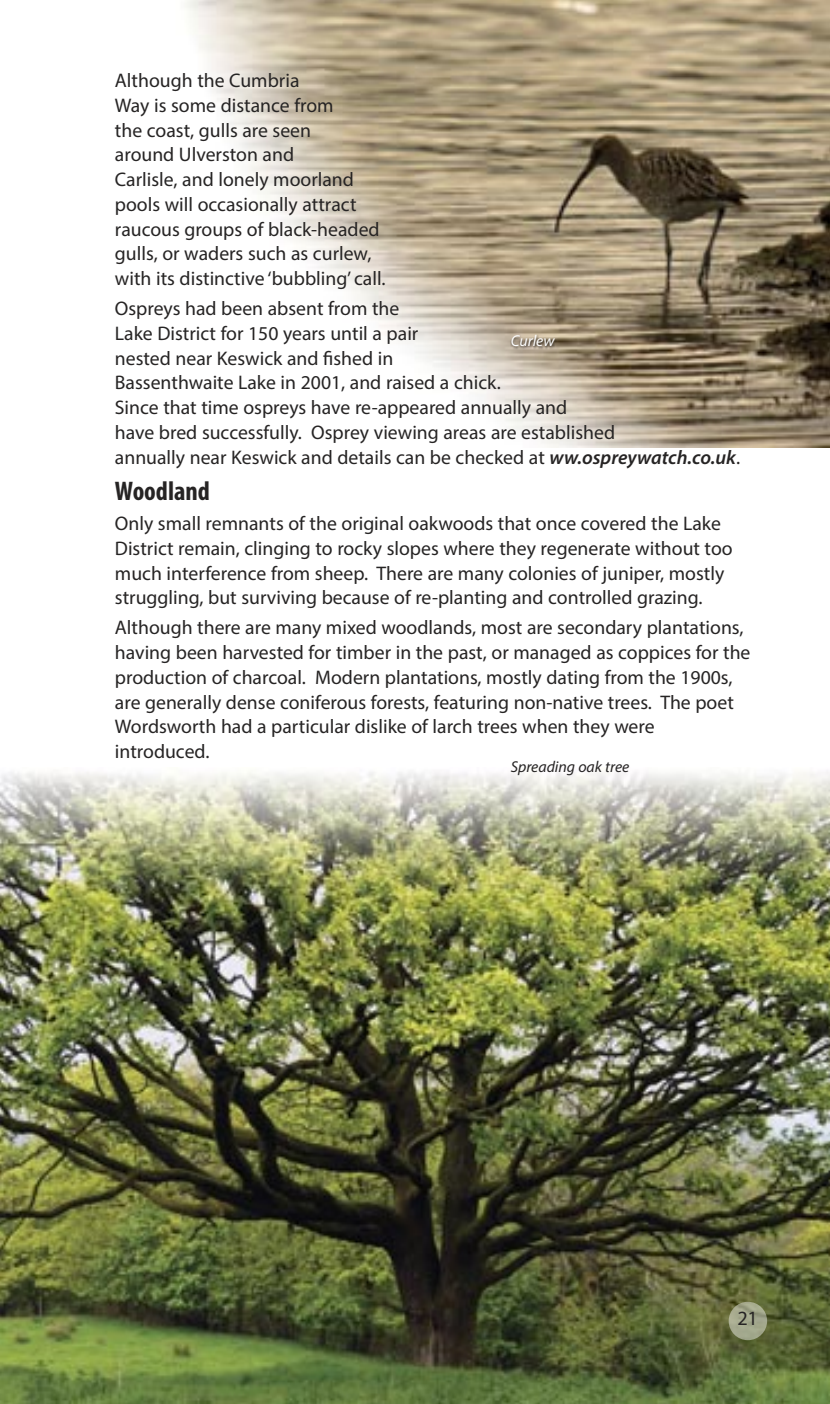
<style>
.page{position:relative;width:830px;height:1404px;background:#fff}
.page>*{position:absolute;margin:0;border:0;box-sizing:border-box;transform-origin:0 0}
.t1{font:700 condensed 27px "Myriad Pro";color:#262424}
.t2{font:20.25px "Myriad Pro";color:#262424}
.t3{font:19.8px/24.8px "Myriad Pro";color:#262424}
.t4{font:italic 15.75px "Myriad Pro";color:#262424}
.t5{font:italic 15.75px "Myriad Pro";color:#fff}
.s1{font-weight:600;font-style:italic}
</style>
<div class="page">
<img style="left:185px;top:0;width:644px;height:448px">
<img style="left:0;top:770px;width:829px;height:633px">
<img style="left:502px;top:326px;width:191px;height:40px">
<div style="left:728px;top:1301px;width:38px;height:38px;background:#fff;border-radius:50%;opacity:.44"></div>
<p class="t3" style="left:115px;top:68px;width:273px">Although the Cumbria<br>Way is some distance from<br>the coast, gulls are seen<br>around Ulverston and<br>Carlisle, and lonely moorland pools will occasionally attract raucous groups of black-headed gulls, or waders such as curlew, with its distinctive ‘bubbling’ call.</p>
<p class="t3" style="left:115px;top:296px;width:628px">Ospreys had been absent from the<br>Lake District for 150 years until a pair<br>nested near Keswick and fished in<br>Bassenthwaite Lake in 2001, and raised a chick.<br>Since that time ospreys have re-appeared annually and<br>have bred successfully. Osprey viewing areas are established<br>annually near Keswick and details can be checked at <span class="s1">ww.ospreywatch.co.uk</span>.</p>
<h1 class="t1" style="left:115px;top:474px;width:96px">Woodland</h1>
<p class="t3" style="left:115px;top:511px;width:619px">Only small remnants of the original oakwoods that once covered the Lake District remain, clinging to rocky slopes where they regenerate without too much interference from sheep. There are many colonies of juniper, mostly struggling, but surviving because of re-planting and controlled grazing.</p>
<p class="t3" style="left:115px;top:615px;width:636px">Although there are many mixed woodlands, most are secondary plantations, having been harvested for timber in the past, or managed as coppices for the production of charcoal. Modern plantations, mostly dating from the 1900s, are generally dense coniferous forests, featuring non-native trees. The poet Wordsworth had a particular dislike of larch trees when they were introduced.</p>
<p class="t4" style="left:510px;top:757px;width:120px">Spreading oak tree</p>
<p class="t5" style="left:510px;top:331px;width:45px">Curlew</p>
<p class="t2" style="left:737px;top:1305px;width:22px">21</p>
</div>
